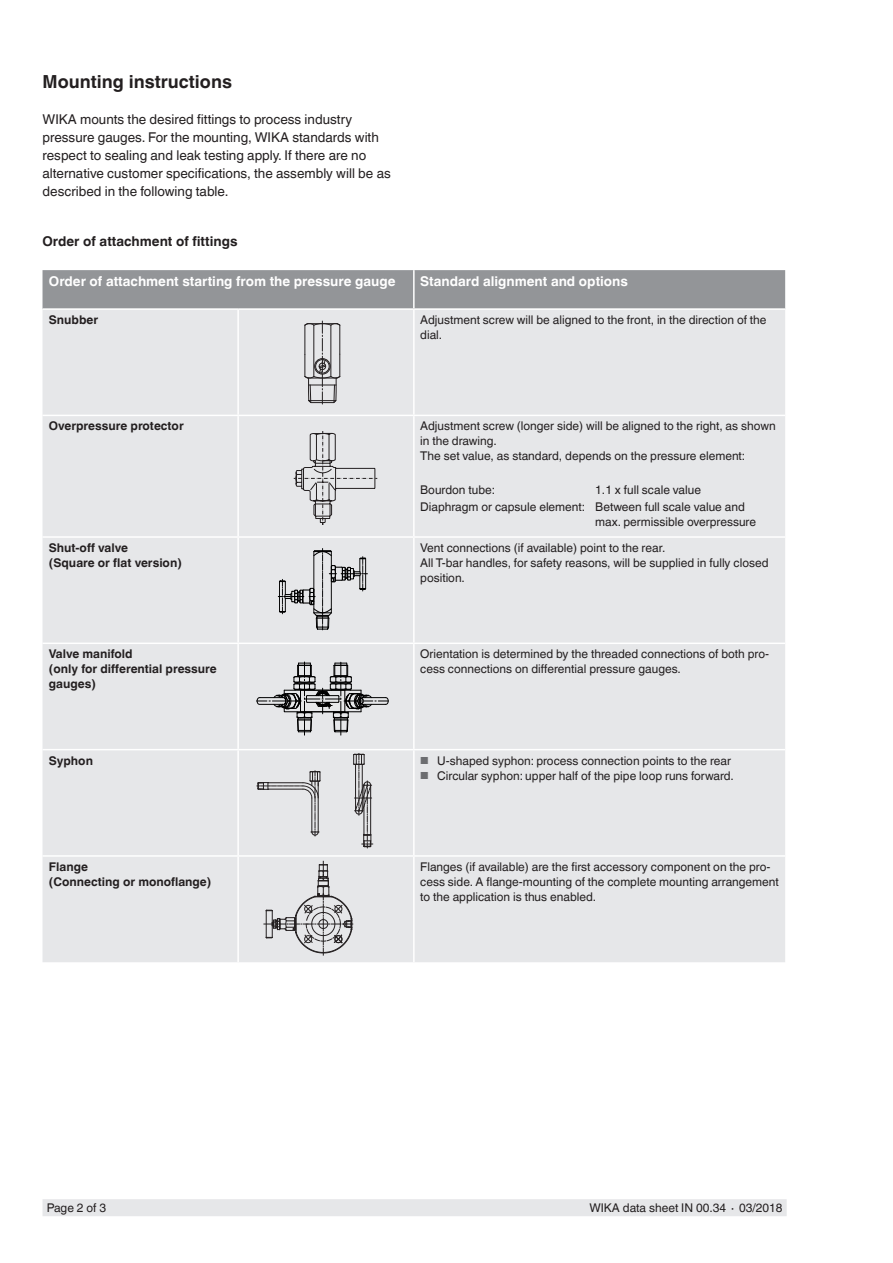
<style>
.page{position:relative;width:893px;height:1263px;background:#fff}
.page>*{position:absolute;margin:0;border:0;box-sizing:border-box;transform-origin:0 0}
.t1{font:700 18px "Helvetica World";color:#231f20}
.t2{font:13.5px/18px "Helvetica World";color:#231f20}
.t3{font:700 13.5px "Helvetica World";color:#fff}
.t4{font:700 13.5px "Helvetica World";color:#231f20}
.t5{font:12px/15px "Helvetica World";color:#231f20}
.t6{font:700 12px/15px "Helvetica World";color:#231f20}
.s1{font-size:10.2px;color:#6c6d70}
</style>
<div class="page">
<div style="left:43px;top:1199px;width:744px;height:17px;background:#e6e7e9"></div>
<div style="left:43px;top:270px;width:742px;height:38px;background:#939598"></div>
<div style="left:43px;top:310px;width:742px;height:652px;background:#e6e7e9"></div>
<hr style="left:413px;top:270px;width:2px;height:38px;background:#fff">
<hr style="left:237px;top:310px;width:2px;height:105px;background:#fff">
<hr style="left:413px;top:310px;width:2px;height:105px;background:#fff">
<hr style="left:43px;top:415px;width:195px;height:1px;background:#fff">
<hr style="left:238px;top:415px;width:176px;height:1px;background:#fff">
<hr style="left:237px;top:416px;width:2px;height:120px;background:#fff">
<hr style="left:414px;top:415px;width:371px;height:1px;background:#fff">
<hr style="left:413px;top:416px;width:2px;height:120px;background:#fff">
<hr style="left:43px;top:536px;width:195px;height:2px;background:#fff">
<hr style="left:238px;top:536px;width:176px;height:2px;background:#fff">
<hr style="left:237px;top:538px;width:2px;height:104px;background:#fff">
<hr style="left:414px;top:536px;width:371px;height:2px;background:#fff">
<hr style="left:413px;top:538px;width:2px;height:104px;background:#fff">
<hr style="left:43px;top:642px;width:195px;height:2px;background:#fff">
<hr style="left:238px;top:642px;width:176px;height:2px;background:#fff">
<hr style="left:237px;top:644px;width:2px;height:105px;background:#fff">
<hr style="left:414px;top:642px;width:371px;height:2px;background:#fff">
<hr style="left:413px;top:644px;width:2px;height:105px;background:#fff">
<hr style="left:43px;top:749px;width:195px;height:1px;background:#fff">
<hr style="left:238px;top:749px;width:176px;height:1px;background:#fff">
<hr style="left:237px;top:750px;width:2px;height:105px;background:#fff">
<hr style="left:414px;top:749px;width:371px;height:1px;background:#fff">
<hr style="left:413px;top:750px;width:2px;height:105px;background:#fff">
<hr style="left:43px;top:855px;width:195px;height:2px;background:#fff">
<hr style="left:238px;top:855px;width:176px;height:2px;background:#fff">
<hr style="left:237px;top:857px;width:2px;height:105px;background:#fff">
<hr style="left:414px;top:855px;width:371px;height:2px;background:#fff">
<hr style="left:413px;top:857px;width:2px;height:105px;background:#fff">
<svg style="left:304px;top:321px;width:37px;height:83px;background:#bcbcbd"></svg>
<svg style="left:294px;top:431px;width:83px;height:94px;background:#d2d2d4"></svg>
<svg style="left:278px;top:548px;width:89px;height:82px;background:#c6c7c9"></svg>
<svg style="left:257px;top:662px;width:132px;height:73px;background:#bbbcbe"></svg>
<svg style="left:353px;top:753px;width:20px;height:95px;background:#afafb1"></svg>
<svg style="left:257px;top:771px;width:64px;height:65px;background:#d1d1d3"></svg>
<svg style="left:264px;top:861px;width:89px;height:94px;background:#cacacc"></svg>
<h1 class="t1" style="left:43px;top:72px;width:191px">Mounting instructions</h1>
<p class="t2" style="left:43px;top:111px;width:350px">WIKA mounts the desired fittings to process industry pressure gauges. For the mounting, WIKA standards with respect to sealing and leak testing apply. If there are no alternative customer specifications, the assembly will be as described in the following table.</p>
<p class="t4" style="left:43px;top:234px;width:196px">Order of attachment of fittings</p>
<p class="t3" style="left:49px;top:274px;width:348px">Order of attachment starting from the pressure gauge</p>
<p class="t3" style="left:420px;top:274px;width:209px">Standard alignment and options</p>
<p class="t6" style="left:49px;top:312px;width:51px">Snubber</p>
<p class="t5" style="left:420px;top:312px;width:348px">Adjustment screw will be aligned to the front, in the direction of the dial.</p>
<p class="t6" style="left:49px;top:419px;width:136px">Overpressure protector</p>
<p class="t5" style="left:420px;top:419px;width:357px">Adjustment screw (longer side) will be aligned to the right, as shown in the drawing.<br>The set value, as standard, depends on the pressure element:</p>
<p class="t5" style="left:420px;top:483px;width:76px">Bourdon tube:</p>
<p class="t5" style="left:420px;top:482px;width:326px;line-height:17.1px;text-indent:175px">1.1 x full scale value<br>Diaphragm or capsule element: Between full scale value and</p>
<p class="t5" style="left:595px;top:515px;width:162px">max. permissible overpressure</p>
<p class="t6" style="left:49px;top:540px;width:134px">Shut-off valve<br>(Square or flat version)</p>
<p class="t5" style="left:420px;top:540px;width:350px">Vent connections (if available) point to the rear.<br>All T-bar handles, for safety reasons, will be supplied in fully closed position.</p>
<p class="t6" style="left:49px;top:647px;width:169px">Valve manifold<br>(only for differential pressure gauges)</p>
<p class="t5" style="left:420px;top:647px;width:350px">Orientation is determined by the threaded connections of both pro&shy;cess connections on differential pressure gauges.</p>
<p class="t6" style="left:49px;top:753px;width:46px">Syphon</p>
<p class="t5" style="left:420px;top:753px;width:312px"><span class="s1">■</span> U-shaped syphon: process connection points to the rear</p>
<p class="t5" style="left:420px;top:768px;width:315px"><span class="s1">■</span> Circular syphon: upper half of the pipe loop runs forward.</p>
<p class="t6" style="left:49px;top:859px;width:164px">Flange<br>(Connecting or monoflange)</p>
<p class="t5" style="left:420px;top:859px;width:360px">Flanges (if available) are the first accessory component on the pro&shy;cess side. A flange-mounting of the complete mounting arrangement to the application is thus enabled.</p>
<p class="t5" style="left:47px;top:1200px;width:61px">Page 2 of 3</p>
<p class="t5" style="left:589px;top:1200px;width:195px">WIKA data sheet IN 00.34 ∙ 03/2018</p>
</div>
